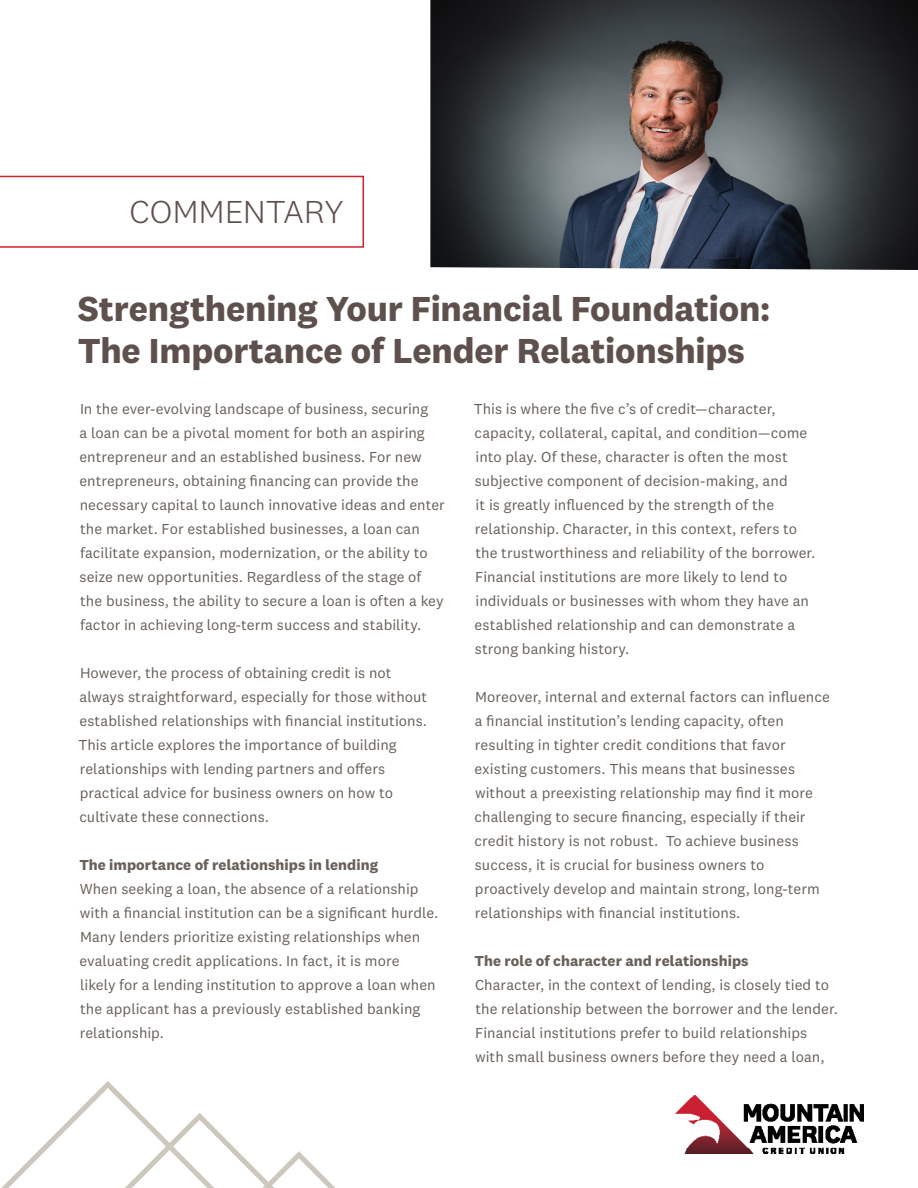
<style>
.page{position:relative;width:918px;height:1188px;background:#fff}
.page>*{position:absolute;margin:0;border:0;box-sizing:border-box;transform-origin:0 0}
.t1{font:700 36px/42px "National 2";letter-spacing:-.005em;color:#5e514d}
.Callout{font:300 33px "National 2";letter-spacing:-.005em;color:#5e514d}
.Body_Copy{font:15px/24px "National 2";letter-spacing:.005em;color:#686059}
.Body_Copy-2{font:700 15px "National 2";letter-spacing:.005em;color:#686059}
</style>
<div class="page">
<img style="left:430px;top:0;width:488px;height:270px">
<svg style="left:1px;top:1081px;width:334px;height:107px"></svg>
<img style="left:675px;top:1095px;width:189px;height:58px">
<svg style="left:0;top:176px;width:364px;height:72px"></svg>
<p class="Callout" style="left:130px;top:193px;width:216px">COMMENTARY</p>
<p class="t1" style="left:78px;top:288px;width:694px">Strengthening Your Financial Foundation:<br>The Importance of Lender Relationships</p>
<p class="Body_Copy" style="left:79px;top:397px;width:367px">In the ever-evolving landscape of business, securing<br>a loan can be a pivotal moment for both an aspiring entrepreneur and an established business. For new entrepreneurs, obtaining financing can provide the necessary capital to launch innovative ideas and enter the market. For established businesses, a loan can facilitate expansion, modernization, or the ability to seize new opportunities. Regardless of the stage of the business, the ability to secure a loan is often a key factor in achieving long-term success and stability.</p>
<p class="Body_Copy" style="left:78px;top:661px;width:350px">However, the process of obtaining credit is not always straightforward, especially for those without established relationships with financial institutions.<br>This article explores the importance of building relationships with lending partners and offers practical advice for business owners on how to cultivate these connections.</p>
<p class="Body_Copy-2" style="left:79px;top:856px;width:300px">The importance of relationships in lending</p>
<p class="Body_Copy" style="left:79px;top:877px;width:361px">When seeking a loan, the absence of a relationship with a financial institution can be a significant hurdle.<br>Many lenders prioritize existing relationships when evaluating credit applications. In fact, it is more likely for a lending institution to approve a loan when the applicant has a previously established banking relationship.</p>
<p class="Body_Copy" style="left:474px;top:397px;width:343px">This is where the five c’s of credit—character, capacity, collateral, capital, and condition—come into play. Of these, character is often the most subjective component of decision-making, and<br>it is greatly influenced by the strength of the relationship. Character, in this context, refers to the trustworthiness and reliability of the borrower.<br>Financial institutions are more likely to lend to individuals or businesses with whom they have an established relationship and can demonstrate a strong banking history.</p>
<p class="Body_Copy" style="left:475px;top:685px;width:357px">Moreover, internal and external factors can influence a financial institution’s lending capacity, often resulting in tighter credit conditions that favor existing customers. This means that businesses without a preexisting relationship may find it more challenging to secure financing, especially if their credit history is not robust. To achieve business success, it is crucial for business owners to proactively develop and maintain strong, long-term relationships with financial institutions.</p>
<p class="Body_Copy-2" style="left:475px;top:952px;width:275px">The role of character and relationships</p>
<p class="Body_Copy" style="left:475px;top:973px;width:364px">Character, in the context of lending, is closely tied to the relationship between the borrower and the lender.<br>Financial institutions prefer to build relationships with small business owners before they need a loan,</p>
</div>
